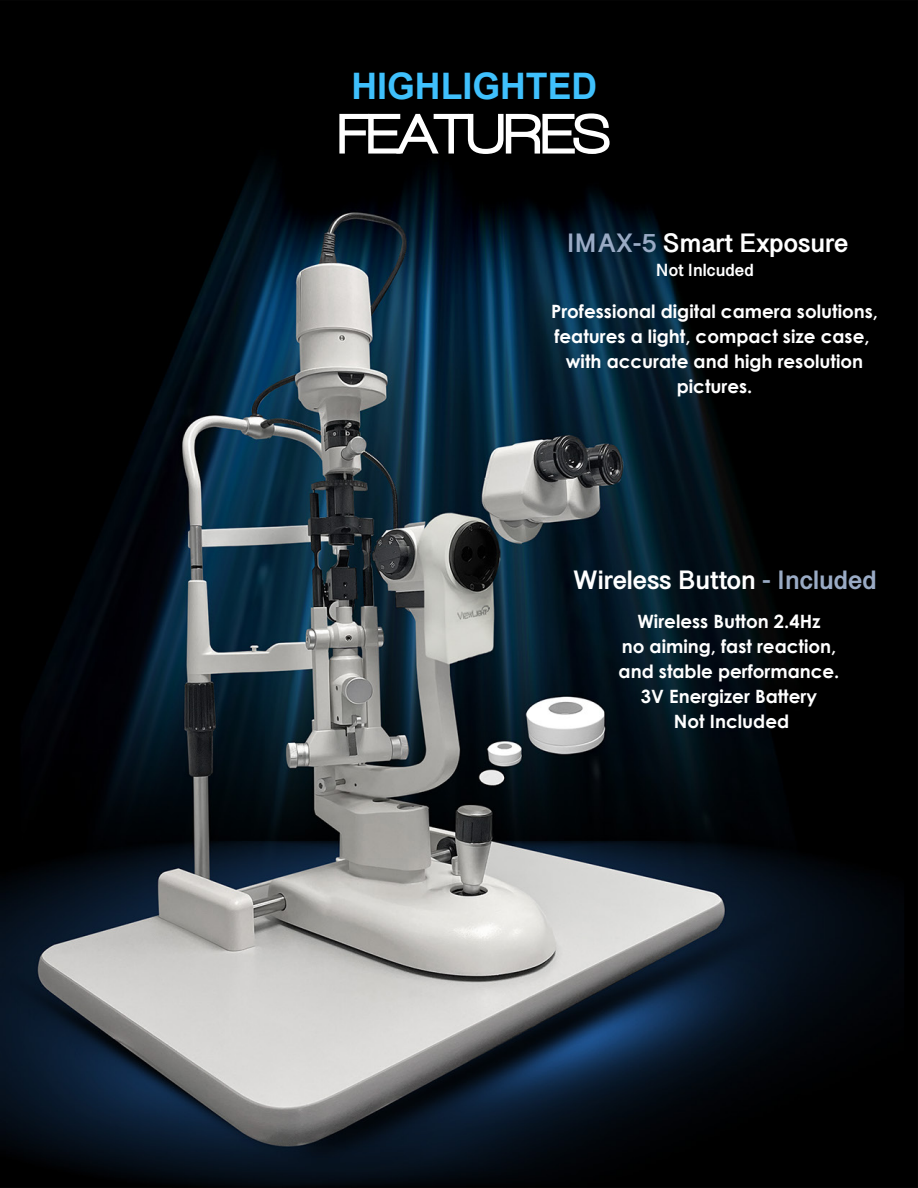
<style>
.page{position:relative;width:918px;height:1188px;background:#fff}
.page>*{position:absolute;margin:0;border:0;box-sizing:border-box;transform-origin:0 0}
.t1{font:900 58.5px "Walkway";color:#fff}
.t2{font:700 36.6px "Arial";color:#3fc0fc}
.t3{font:700 23.1px "Oriya Sangam MN";color:#fff}
.t4{font:700 18.3px/25px "Century Gothic";color:#fff;text-align:center}
.t5{font:700 15.3px "Oriya Sangam MN";color:#fff}
.s1{color:#9aabc5}
</style>
<div class="page">
<img style="left:0;top:0;width:918px;height:1188px">
<h2 class="t2" style="left:351px;top:62px;width:247px">HIGHLIGHTED</h2>
<h1 class="t1" style="left:338px;top:102px;width:273px">FEATURES</h1>
<p class="t3" style="left:567px;top:227px;width:283px"><span class="s1">IMAX-5</span> Smart Exposure</p>
<p class="t5" style="left:656px;top:259px;width:99px">Not Inlcuded</p>
<p class="t4" style="left:551px;top:298px;width:328px">Professional digital camera solutions, features a light, compact size case, with accurate and high resolution pictures.</p>
<p class="t3" style="left:573px;top:564px;width:305px">Wireless Button <span class="s1">- Included</span></p>
<p class="t4" style="left:619px;top:608px;width:222px">Wireless Button 2.4Hz<br>no aiming, fast reaction, and stable performance.<br>3V Energizer Battery<br>Not Included</p>
</div>
